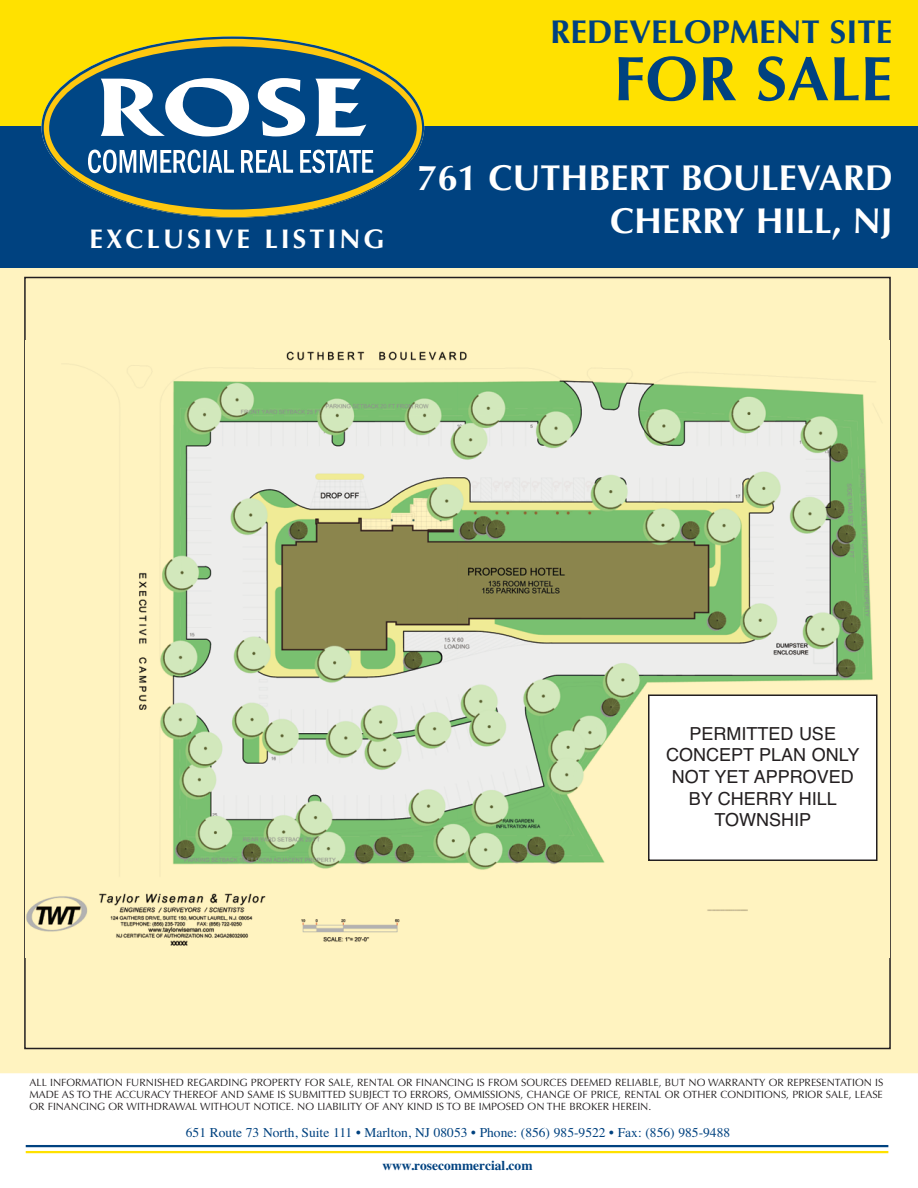
<style>
.page{position:relative;width:918px;height:1188px;background:#fff}
.page>*{position:absolute;margin:0;border:0;box-sizing:border-box;transform-origin:0 0}
.t1{font:700 63px "Optima";color:#004280}
.t2{font:700 36px/43.5px "Optima";color:#fff;text-align:right}
.t3{font:700 33px "Optima";color:#004280}
.t4{font:700 27px "Optima";letter-spacing:.11em;color:#fff}
.t5{font:18px/21.6px "Helvetica";color:#231f20;text-align:center}
.t6{font:13.5px "Times";color:#004280}
.t7{font:700 13.5px "Times";color:#004280}
.t8{font:10.5px/12px "Optima";color:#231f20;text-align:justify}
</style>
<div class="page">
<div style="left:0;top:268px;width:918px;height:805px;background:#fff3c0"></div>
<div style="left:0;top:0;width:918px;height:132px;background:#ffe100"></div>
<div style="left:0;top:127px;width:918px;height:141px;background:#004280"></div>
<svg style="left:41px;top:36px;width:383px;height:182px"></svg>
<div style="left:49px;top:46px;width:368px;height:164px;background:#004685;border-radius:50%"></div>
<svg style="left:101px;top:78px;width:265px;height:58px"></svg>
<svg style="left:88px;top:150px;width:285px;height:23px"></svg>
<img style="left:26px;top:340px;width:863px;height:617px">
<hr style="left:26px;top:1151px;width:862px;height:2px;background:#ffe100">
<hr style="left:26px;top:1145px;width:862px;height:2px;background:#004280">
<div style="left:649px;top:695px;width:228px;height:165px;background:#fff"></div>
<div style="left:648px;top:694px;width:230px;height:167px;border:2px solid #231f20"></div>
<h3 class="t4" style="left:90px;top:227px;width:296px">EXCLUSIVE LISTING</h3>
<h3 class="t3" style="left:550px;top:18px;width:343px">REDEVELOPMENT SITE</h3>
<h1 class="t1" style="left:614px;top:53px;width:280px">FOR SALE</h1>
<h2 class="t2" style="left:417px;top:159px;width:477px">761 CUTHBERT BOULEVARD<br>CHERRY HILL, NJ</h2>
<h3 class="t5" style="left:666px;top:724px;width:195px">PERMITTED USE<br>CONCEPT PLAN ONLY<br>NOT YET APPROVED<br>BY CHERRY HILL<br>TOWNSHIP</h3>
<p class="t8" style="left:29px;top:1076px;width:855px">ALL INFORMATION FURNISHED REGARDING PROPERTY FOR SALE, RENTAL OR FINANCING IS FROM SOURCES DEEMED RELIABLE, BUT NO WARRANTY OR REPRESENTATION IS MADE AS TO THE ACCURACY THEREOF AND SAME IS SUBMITTED SUBJECT TO ERRORS, OMMISSIONS, CHANGE OF PRICE, RENTAL OR OTHER CONDITIONS, PRIOR SALE, LEASE OR FINANCING OR WITHDRAWAL WITHOUT NOTICE. NO LIABILITY OF ANY KIND IS TO BE IMPOSED ON THE BROKER HEREIN.</p>
<p class="t6" style="left:186px;top:1128px;width:546px">651 Route 73 North, Suite 111 • Marlton, NJ 08053 • Phone: (856) 985-9522 • Fax: (856) 985-9488</p>
<p class="t7" style="left:382px;top:1161px;width:152px">www.rosecommercial.com</p>
</div>
